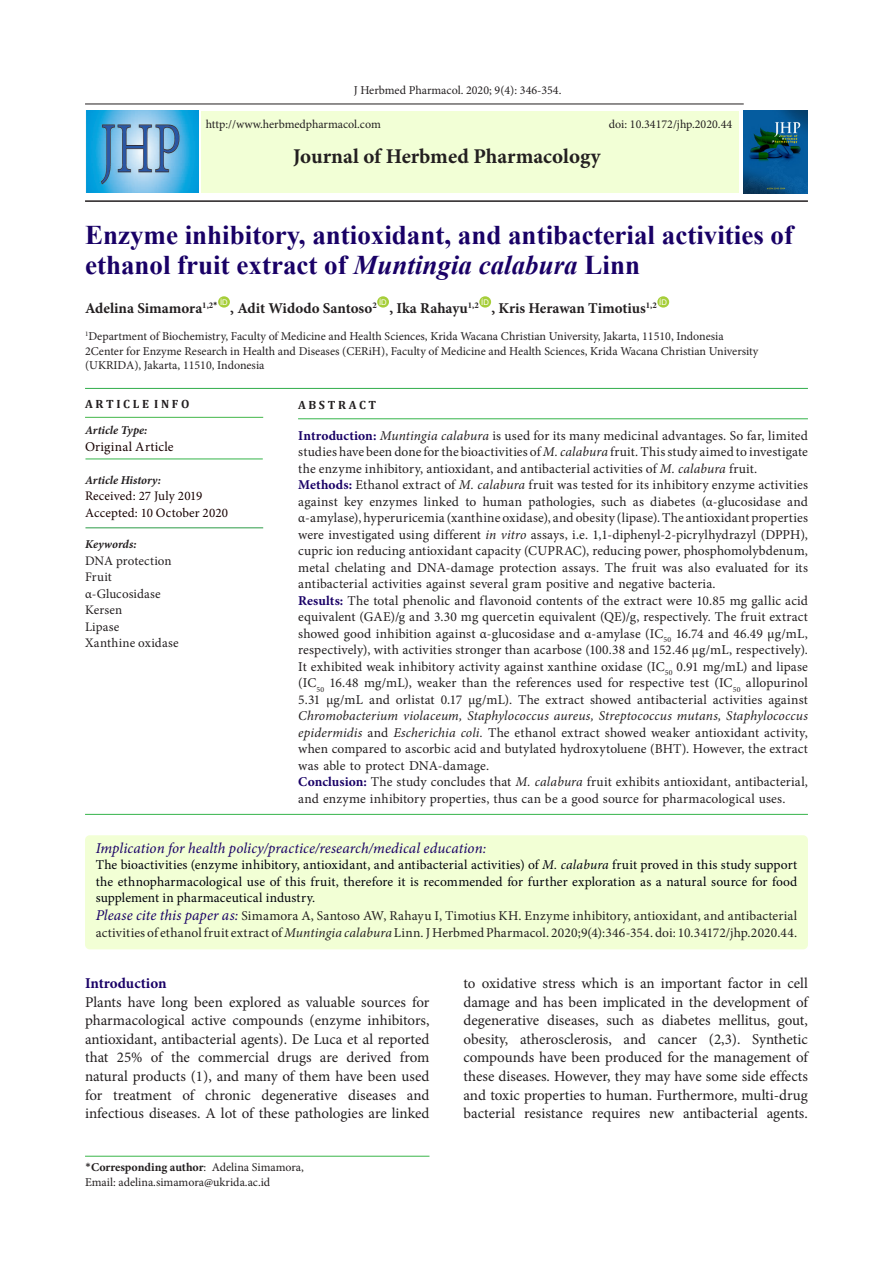
<style>
.page{position:relative;width:893px;height:1263px;background:#fff}
.page>*{position:absolute;margin:0;border:0;box-sizing:border-box;transform-origin:0 0}
.t1{font:700 27px/30px "Times New Roman";color:#190066}
.t2{font:700 21px "Minion Pro";color:#231f20}
.t3{font:15px/18.6px "Minion Pro";color:#231f20;text-align:justify}
.t4{font:700 15px "Minion Pro";color:#231f20}
.abstract{font:italic 15px "Minion Pro";letter-spacing:.005em;color:#190066}
.t5{font:700 15px "Minion Pro";letter-spacing:-.005em;color:#190066}
.abstract-2{font:13.5px/16.5px "Minion Pro";letter-spacing:.01em;color:#231f20;text-align:justify}
.abstract-3{font:13.5px/16.5px "Minion Pro";letter-spacing:.005em;color:#00000b;text-align:justify}
.t6{font:13.5px "Minion Pro";letter-spacing:.025em;color:#170000}
.t7{font:13.05px "Minion Pro";letter-spacing:.01em;color:#231f20}
.t8{font:13.05px "Minion Pro";letter-spacing:.005em;color:#170000}
.t9{font:12px/14.4px "Minion Pro";color:#231f20}
.t10{font:700 12px "Minion Pro";color:#231f20}
.t11{font:italic 700 12px "Minion Pro";color:#231f20}
.t12{font:700 12px "Cambria";color:#231f20}
.t13{font:7.8px "Arial";color:#fff}
.s1{font-style:italic}
.s2{font-weight:700;color:#190066}
.s3{font-style:italic;font-size:15px;color:#190066}
.s4{font-family:"Calibri";font-weight:400}
.s5{font-weight:400}
</style>
<div class="page">
<hr style="left:85px;top:104px;width:659px;height:1px;background:#231f20">
<hr style="left:85px;top:200px;width:723px;height:2px;background:#231f20">
<div style="left:201px;top:111px;width:538px;height:81px;background:#f2ffd6"></div>
<div style="left:218px;top:296px;width:12px;height:12px;background:#a6ce39;border-radius:50%"></div>
<div style="left:377px;top:296px;width:12px;height:12px;background:#a6ce39;border-radius:50%"></div>
<div style="left:479px;top:296px;width:12px;height:12px;background:#a6ce39;border-radius:50%"></div>
<div style="left:657px;top:296px;width:12px;height:12px;background:#a6ce39;border-radius:50%"></div>
<hr style="left:85px;top:1156px;width:344px;height:1px;background:#3ab54a">
<div style="left:85px;top:835px;width:723px;height:114px;background:#f2ffd5;border-radius:5px"></div>
<hr style="left:298px;top:418px;width:510px;height:1px;background:#35b44a">
<hr style="left:85px;top:388px;width:723px;height:1px;background:#30ad4a">
<hr style="left:85px;top:814px;width:723px;height:1px;background:#35b44a">
<hr style="left:85px;top:417px;width:178px;height:1px;background:#42b649">
<hr style="left:85px;top:527px;width:178px;height:1px;background:#2c9c47">
<hr style="left:85px;top:459px;width:178px;height:1px;background:#35b44a">
<img style="left:744px;top:111px;width:64px;height:83px">
<img style="left:85px;top:111px;width:114px;height:81px">
<p class="t9" style="left:354px;top:83px;width:209px">J Herbmed Pharmacol. 2020; 9(4): 346-354.</p>
<p class="t9" style="left:206px;top:117px;width:177px">http://www.herbmedpharmacol.com</p>
<p class="t9" style="left:609px;top:117px;width:125px">doi: 10.34172/jhp.2020.44</p>
<p class="t2" style="left:293px;top:142px;width:309px">Journal of Herbmed Pharmacology</p>
<p class="t1" style="left:85px;top:219px;width:710px">Enzyme inhibitory, antioxidant, and antibacterial activities of ethanol fruit extract of <span class="s1">Muntingia calabura</span> Linn</p>
<p class="t4" style="left:85px;top:298px;width:134px">Adelina Simamora<sup>1,2</sup><sup>*</sup></p>
<p class="t13" style="left:220px;top:297px;width:9px">ID</p>
<p class="t13" style="left:659px;top:297px;width:9px">ID</p>
<p class="t9" style="left:85px;top:329px;width:640px"><sup>1</sup>Department of Biochemistry, Faculty of Medicine and Health Sciences, Krida Wacana Christian University, Jakarta, 11510, Indonesia</p>
<p class="t9" style="left:85px;top:344px;width:675px">2Center for Enzyme Research in Health and Diseases (CERiH), Faculty of Medicine and Health Sciences, Krida Wacana Christian University (UKRIDA), Jakarta, 11510, Indonesia</p>
<p class="t13" style="left:379px;top:297px;width:9px">ID</p>
<p class="t13" style="left:481px;top:297px;width:9px">ID</p>
<p class="t4" style="left:230px;top:298px;width:148px">, Adit Widodo Santoso<sup>2</sup></p>
<p class="t4" style="left:389px;top:298px;width:91px">, Ika Rahayu<sup>1,2</sup></p>
<p class="t4" style="left:491px;top:298px;width:167px">, Kris Herawan Timotius<sup>1,2</sup></p>
<p class="t12" style="left:85px;top:396px;width:106px">A R T I C L E I N F O</p>
<p class="t11" style="left:85px;top:422px;width:64px">Article Type:</p>
<p class="t6" style="left:85px;top:437px;width:90px">Original Article</p>
<p class="t11" style="left:85px;top:471px;width:78px">Article History:</p>
<p class="t8" style="left:85px;top:487px;width:119px">Received: 27 July 2019</p>
<p class="t8" style="left:85px;top:504px;width:145px">Accepted: 10 October 2020</p>
<p class="t11" style="left:85px;top:536px;width:53px">Keywords:</p>
<p class="t7" style="left:85px;top:552px;width:88px">DNA protection</p>
<p class="t7" style="left:85px;top:568px;width:28px">Fruit</p>
<p class="t7" style="left:85px;top:585px;width:77px">α-Glucosidase</p>
<p class="t7" style="left:85px;top:601px;width:39px">Kersen</p>
<p class="t7" style="left:85px;top:618px;width:36px">Lipase</p>
<p class="t7" style="left:85px;top:634px;width:95px">Xanthine oxidase</p>
<p class="t12" style="left:298px;top:396px;width:80px">A B S T R A C T</p>
<p class="abstract-2" style="left:298px;top:427px;width:511px"><span class="s2">Introduction:</span> <span class="s1">Muntingia calabura</span> is used for its many medicinal advantages. So far, limited studies have been done for the bioactivities of <span class="s1">M. calabura</span> fruit. This study aimed to investigate the enzyme inhibitory, antioxidant, and antibacterial activities of <span class="s1">M. calabura</span> fruit.</p>
<p class="abstract-2" style="left:298px;top:477px;width:511px"><span class="s2">Methods:</span> Ethanol extract of <span class="s1">M. calabura</span> fruit was tested for its inhibitory enzyme activities against key enzymes linked to human pathologies, such as diabetes (α-glucosidase and α-amylase), hyperuricemia (xanthine oxidase), and obesity (lipase). The antioxidant properties were investigated using different <span class="s1">in vitro</span> assays, i.e. 1,1-diphenyl-2-picrylhydrazyl (DPPH), cupric ion reducing antioxidant capacity (CUPRAC), reducing power, phosphomolybdenum, metal chelating and DNA-damage protection assays. The fruit was also evaluated for its antibacterial activities against several gram positive and negative bacteria.</p>
<p class="abstract-2" style="left:298px;top:592px;width:511px"><span class="s2">Results:</span> The total phenolic and flavonoid contents of the extract were 10.85 mg gallic acid equivalent (GAE)/g and 3.30 mg quercetin equivalent (QE)/g, respectively. The fruit extract showed good inhibition against α-glucosidase and α-amylase (IC<sub>50</sub> 16.74 and 46.49 µg/mL, respectively), with activities stronger than acarbose (100.38 and 152.46 µg/mL, respectively).<br>It exhibited weak inhibitory activity against xanthine oxidase (IC<sub>50</sub> 0.91 mg/mL) and lipase (IC<sub>50</sub> 16.48 mg/mL), weaker than the references used for respective test (IC<sub>50</sub> allopurinol 5.31 µg/mL and orlistat 0.17 µg/mL). The extract showed antibacterial activities against <span class="s1">Chromobacterium violaceum, Staphylococcus aureus, Streptococcus mutans, Staphylococcus epidermidis</span> and <span class="s1">Escherichia coli.</span> The ethanol extract showed weaker antioxidant activity, when compared to ascorbic acid and butylated hydroxytoluene (BHT). However, the extract was able to protect DNA-damage.</p>
<p class="abstract-2" style="left:298px;top:774px;width:511px"><span class="s2">Conclusion:</span> The study concludes that <span class="s1">M. calabura</span> fruit exhibits antioxidant, antibacterial, and enzyme inhibitory properties, thus can be a good source for pharmacological uses.</p>
<p class="abstract" style="left:96px;top:837px;width:392px">Implication for health policy/practice/research/medical education:</p>
<p class="abstract-3" style="left:96px;top:856px;width:703px">The bioactivities (enzyme inhibitory, antioxidant, and antibacterial activities) of <span class="s1">M. calabura</span> fruit proved in this study support the ethnopharmacological use of this fruit, therefore it is recommended for further exploration as a natural source for food supplement in pharmaceutical industry.</p>
<p class="abstract-2" style="left:96px;top:907px;width:703px"><span class="s3">Please cite this paper as:</span> Simamora A, Santoso AW, Rahayu I, Timotius KH. Enzyme inhibitory, antioxidant, and antibacterial activities of ethanol fruit extract of <span class="s1">Muntingia calabura</span> Linn. J Herbmed Pharmacol. 2020;9(4):346-354. doi: 10.34172/jhp.2020.44.</p>
<p class="t5" style="left:85px;top:972px;width:83px">Introduction</p>
<p class="t3" style="left:85px;top:992px;width:346px">Plants have long been explored as valuable sources for pharmacological active compounds (enzyme inhibitors, antioxidant, antibacterial agents). De Luca et al reported that 25% of the commercial drugs are derived from natural products (1), and many of them have been used for treatment of chronic degenerative diseases and infectious diseases. A lot of these pathologies are linked</p>
<p class="t10" style="left:85px;top:1159px;width:220px"><span class="s4">*</span>Corresponding author<span class="s5">: Adelina Simamora,</span></p>
<p class="t9" style="left:85px;top:1175px;width:187px">Email: adelina.simamora@ukrida.ac.id</p>
<p class="t3" style="left:463px;top:974px;width:346px">to oxidative stress which is an important factor in cell damage and has been implicated in the development of degenerative diseases, such as diabetes mellitus, gout, obesity, atherosclerosis, and cancer (2,3). Synthetic compounds have been produced for the management of these diseases. However, they may have some side effects and toxic properties to human. Furthermore, multi-drug bacterial resistance requires new antibacterial agents.</p>
</div>
